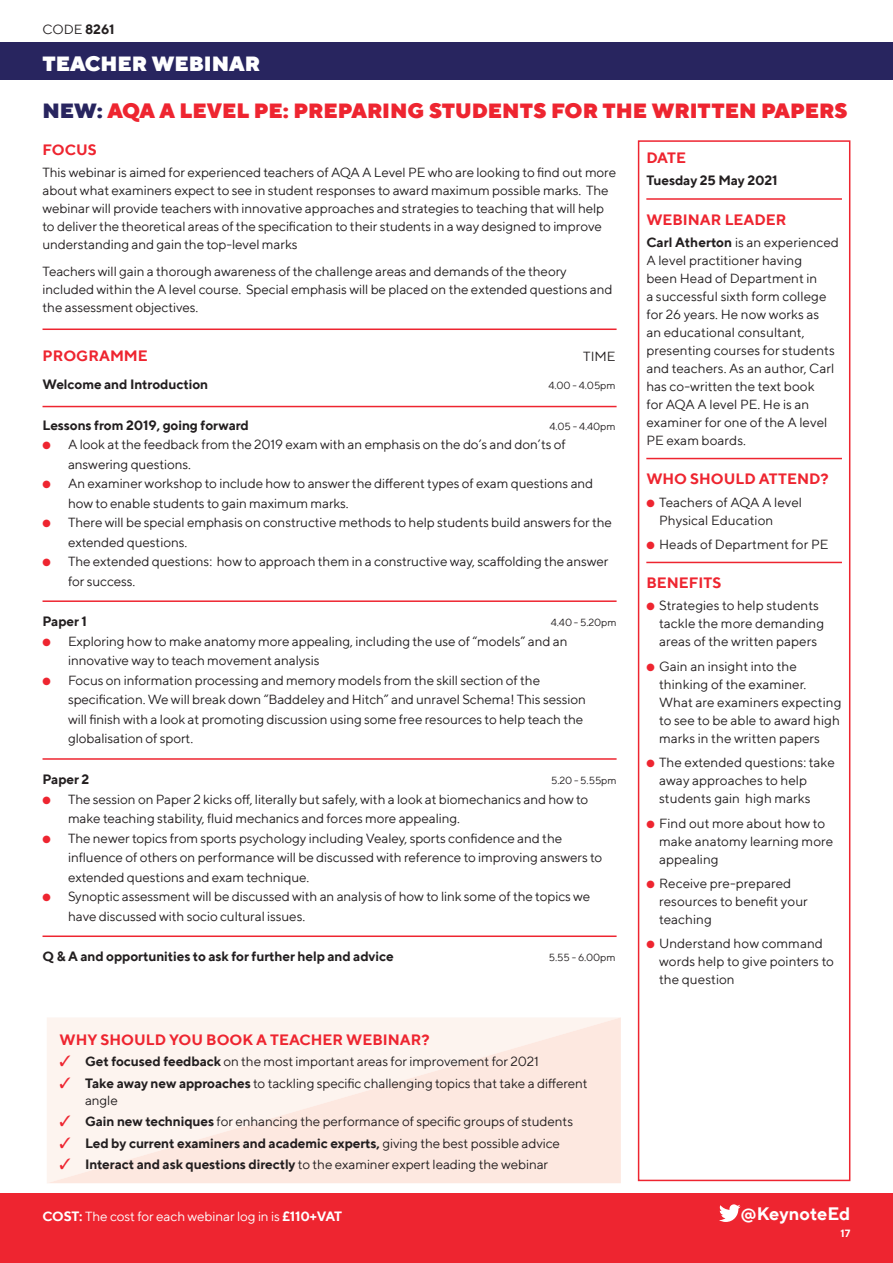
<style>
.page{position:relative;width:893px;height:1263px;background:#fff}
.page>*{position:absolute;margin:0;border:0;box-sizing:border-box;transform-origin:0 0}
.t1{font:900 21px "TT Norms";color:#ee2530}
.Venue_for_info_colum{font:900 21px "TT Norms";color:#fff}
.t2{font:700 18px "TT Norms";color:#fff}
.t3{font:700 15px "TT Norms";color:#ee2530}
.t4{font:13.5px/18px "TT Norms";letter-spacing:-.01em;color:#231f20}
.t5{font:700 13.5px "TT Norms";letter-spacing:-.01em;color:#231f20}
.t6{font:13.5px "TT Norms";letter-spacing:-.01em;color:#fff}
.t7{font:10.5px "TT Norms";letter-spacing:-.01em;color:#231f20}
.t8{font:700 10.5px "TT Norms";color:#fff}
.s1{font-weight:700}
.s2{color:#28255f}
.s3{color:#ee2530}
.s4{font-weight:400}
</style>
<div class="page">
<div style="left:0;top:1193px;width:893px;height:70px;background:#ee2530"></div>
<div style="left:0;top:43px;width:893px;height:37px;background:#28255f"></div>
<svg style="left:719px;top:1204px;width:22px;height:18px"></svg>
<svg style="left:47px;top:1017px;width:574px;height:166px;fill:#fdf2ed"></svg>
<div style="left:638px;top:140px;width:212px;height:1041px;background:#fff;border:2px solid #ee2530"></div>
<hr style="left:646px;top:198px;width:196px;height:2px;background:#ee2530">
<hr style="left:646px;top:458px;width:196px;height:1px;background:#ee2530">
<hr style="left:646px;top:562px;width:196px;height:1px;background:#ee2530">
<hr style="left:43px;top:328px;width:574px;height:2px;background:#ee2530">
<hr style="left:43px;top:406px;width:574px;height:1px;background:#ee2530">
<hr style="left:43px;top:600px;width:574px;height:2px;background:#ee2530">
<hr style="left:43px;top:758px;width:574px;height:2px;background:#ee2530">
<hr style="left:43px;top:935px;width:574px;height:2px;background:#ee2530">
<p class="t4" style="left:43px;top:20px;width:74px">CODE <span class="s1">8261</span></p>
<p class="Venue_for_info_colum" style="left:43px;top:50px;width:219px">TEACHER WEBINAR</p>
<p class="t1" style="left:43px;top:97px;width:807px"><span class="s2">NEW:</span> AQA A LEVEL PE: PREPARING STUDENTS FOR THE WRITTEN PAPERS</p>
<p class="t3" style="left:43px;top:140px;width:56px">FOCUS</p>
<p class="t4" style="left:43px;top:163px;width:575px">This webinar is aimed for experienced teachers of AQA A Level PE who are looking to find out more about what examiners expect to see in student responses to award maximum possible marks. The webinar will provide teachers with innovative approaches and strategies to teaching that will help to deliver the theoretical areas of the specification to their students in a way designed to improve understanding and gain the top-level marks</p>
<p class="t4" style="left:43px;top:261px;width:571px">Teachers will gain a thorough awareness of the challenge areas and demands of the theory included within the A level course. Special emphasis will be placed on the extended questions and the assessment objectives.</p>
<p class="t3" style="left:43px;top:346px;width:107px">PROGRAMME</p>
<p class="t4" style="left:583px;top:347px;width:34px">TIME</p>
<p class="t5" style="left:43px;top:376px;width:167px">Welcome and Introduction</p>
<p class="t7" style="left:548px;top:379px;width:69px">4.00 - 4.05pm</p>
<p class="t5" style="left:43px;top:416px;width:208px">Lessons from 2019, going forward</p>
<p class="t7" style="left:549px;top:419px;width:68px">4.05 - 4.40pm</p>
<p class="t4" style="left:68px;top:434px;width:499px;line-height:19.5px;text-indent:-26px"><span class="s3">●</span> A look at the feedback from the 2019 exam with an emphasis on the do’s and don’ts of answering questions.</p>
<p class="t4" style="left:68px;top:473px;width:527px;line-height:19.5px;text-indent:-26px"><span class="s3">●</span> An examiner workshop to include how to answer the different types of exam questions and how to enable students to gain maximum marks.</p>
<p class="t4" style="left:68px;top:512px;width:546px;line-height:19.5px;text-indent:-26px"><span class="s3">●</span> There will be special emphasis on constructive methods to help students build answers for the extended questions.</p>
<p class="t4" style="left:68px;top:551px;width:542px;line-height:19.5px;text-indent:-26px"><span class="s3">●</span> The extended questions: how to approach them in a constructive way, scaffolding the answer for success.</p>
<p class="t5" style="left:43px;top:613px;width:46px">Paper 1</p>
<p class="t7" style="left:551px;top:616px;width:67px">4.40 - 5.20pm</p>
<p class="t4" style="left:68px;top:631px;width:501px;line-height:19.5px;text-indent:-26px"><span class="s3">●</span> Exploring how to make anatomy more appealing, including the use of “models” and an innovative way to teach movement analysis</p>
<p class="t4" style="left:68px;top:670px;width:519px;line-height:19.5px;text-indent:-26px"><span class="s3">●</span> Focus on information processing and memory models from the skill section of the specification. We will break down “Baddeley and Hitch” and unravel Schema! This session will finish with a look at promoting discussion using some free resources to help teach the globalisation of sport.</p>
<p class="t5" style="left:43px;top:771px;width:48px">Paper 2</p>
<p class="t7" style="left:551px;top:774px;width:67px">5.20 - 5.55pm</p>
<p class="t4" style="left:68px;top:789px;width:522px;line-height:19.5px;text-indent:-26px"><span class="s3">●</span> The session on Paper 2 kicks off, literally but safely, with a look at biomechanics and how to make teaching stability, fluid mechanics and forces more appealing.</p>
<p class="t4" style="left:68px;top:828px;width:536px;line-height:19.5px;text-indent:-26px"><span class="s3">●</span> The newer topics from sports psychology including Vealey, sports confidence and the influence of others on performance will be discussed with reference to improving answers to extended questions and exam technique.</p>
<p class="t4" style="left:68px;top:886px;width:524px;line-height:19.5px;text-indent:-26px"><span class="s3">●</span> Synoptic assessment will be discussed with an analysis of how to link some of the topics we have discussed with socio cultural issues.</p>
<p class="t5" style="left:43px;top:948px;width:353px">Q &amp; A and opportunities to ask for further help and advice</p>
<p class="t7" style="left:549px;top:951px;width:68px">5.55 - 6.00pm</p>
<p class="t3" style="left:60px;top:1030px;width:372px">WHY SHOULD YOU BOOK A TEACHER WEBINAR?</p>
<p class="t4" style="left:60px;top:1052px;width:481px"><span class="s3">✓</span> <span class="s1">Get focused feedback</span> on the most important areas for improvement for 2021</p>
<p class="t4" style="left:85px;top:1074px;width:504px;line-height:17.2px;text-indent:-26px"><span class="s3">✓</span> <span class="s1">Take away new approaches</span> to tackling specific challenging topics that take a different angle</p>
<p class="t4" style="left:60px;top:1112px;width:515px"><span class="s3">✓</span> <span class="s1">Gain new techniques</span> for enhancing the performance of specific groups of students</p>
<p class="t5" style="left:60px;top:1135px;width:502px"><span class="s3">✓</span> Led by current examiners and academic experts, <span class="s4">giving the best possible advice</span></p>
<p class="t4" style="left:60px;top:1155px;width:490px"><span class="s3">✓</span> <span class="s1">Interact and ask questions directly</span> to the examiner expert leading the webinar</p>
<p class="t6" style="left:43px;top:1208px;width:301px"><span class="s1">COST:</span> The cost for each webinar log in is <span class="s1">£110+VAT</span></p>
<p class="t3" style="left:646px;top:149px;width:41px">DATE</p>
<p class="t5" style="left:646px;top:172px;width:133px">Tuesday 25 May 2021</p>
<p class="t3" style="left:646px;top:210px;width:142px">WEBINAR LEADER</p>
<p class="t4" style="left:646px;top:233px;width:194px"><span class="s1">Carl Atherton</span> is an experienced<br>A level practitioner having<br>been Head of Department in<br>a successful sixth form college for 26 years. He now works as<br>an educational consultant, presenting courses for students and teachers. As an author, Carl has co-written the text book<br>for AQA A level PE. He is an examiner for one of the A level<br>PE exam boards.</p>
<p class="t3" style="left:646px;top:470px;width:184px">WHO SHOULD ATTEND?</p>
<p class="t4" style="left:659px;top:492px;width:145px;text-indent:-13px"><span class="s3">●</span> Teachers of AQA A level<br>Physical Education</p>
<p class="t4" style="left:646px;top:535px;width:184px"><span class="s3">●</span> Heads of Department for PE</p>
<p class="t3" style="left:646px;top:573px;width:77px">BENEFITS</p>
<p class="t4" style="left:659px;top:596px;width:167px;text-indent:-13px"><span class="s3">●</span> Strategies to help students tackle the more demanding areas of the written papers</p>
<p class="t4" style="left:659px;top:657px;width:184px;text-indent:-13px"><span class="s3">●</span> Gain an insight into the thinking of the examiner.<br>What are examiners expecting to see to be able to award high marks in the written papers</p>
<p class="t4" style="left:659px;top:753px;width:177px;text-indent:-13px"><span class="s3">●</span> The extended questions: take away approaches to help students gain high marks</p>
<p class="t4" style="left:659px;top:813px;width:176px;text-indent:-13px"><span class="s3">●</span> Find out more about how to make anatomy learning more appealing</p>
<p class="t4" style="left:659px;top:874px;width:150px;text-indent:-13px"><span class="s3">●</span> Receive pre-prepared resources to benefit your teaching</p>
<p class="t4" style="left:659px;top:934px;width:176px;text-indent:-13px"><span class="s3">●</span> Understand how command words help to give pointers to the question</p>
<p class="t2" style="left:741px;top:1203px;width:111px">@KeynoteEd</p>
<p class="t8" style="left:841px;top:1226px;width:11px">17</p>
</div>
